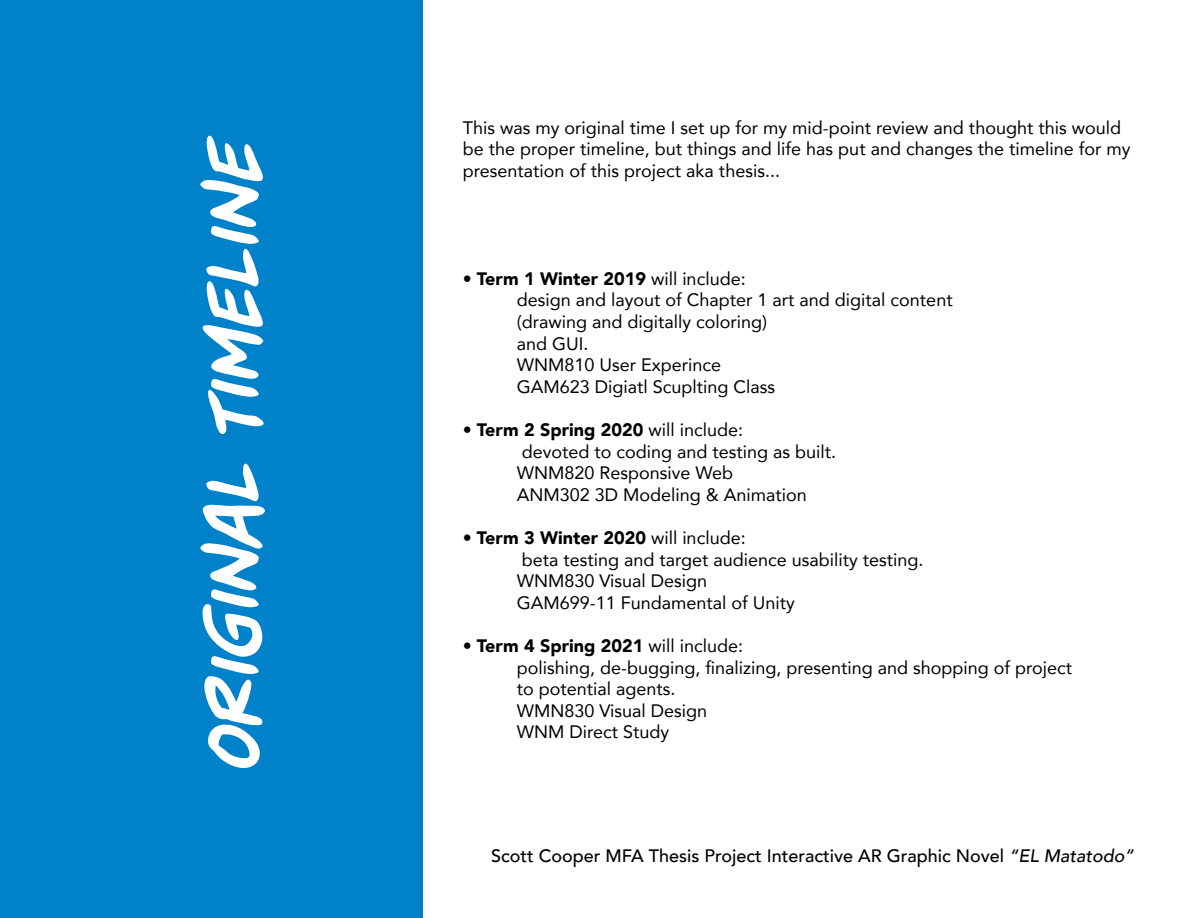
<style>
.page{position:relative;width:1188px;height:918px;background:#fff}
.page>*{position:absolute;margin:0;border:0;box-sizing:border-box;transform-origin:0 0}
.t1{font:italic 106.5px "Blambastic BB";color:#fff}
.t2{font:18px/21.6px "Avenir";color:#000}
.t3{font:500 18px "Avenir";color:#000}
.s1{font-weight:900}
.s2{font-style:italic}
</style>
<div class="page">
<div style="left:0;top:0;width:423px;height:918px;background:#0082cb"></div>
<h1 class="t1" style="left:172px;top:773px;width:640px;rotate:-90deg">original timeline</h1>
<p class="t2" style="left:463px;top:116px;width:669px">This was my original time I set up for my mid-point review and thought this would be the proper timeline, but things and life has put and changes the timeline for my presentation of this project aka thesis...</p>
<p class="t2" style="left:517px;top:267px;width:437px;text-indent:-54px">• <span class="s1">Term 1 Winter 2019</span> will include:<br>design and layout of Chapter 1 art and digital content (drawing and digitally coloring)<br>and GUI.<br>WNM810 User Experince<br>GAM623 Digiatl Scuplting Class</p>
<p class="t2" style="left:517px;top:418px;width:321px;text-indent:-54px">• <span class="s1">Term 2 Spring 2020</span> will include:<br>devoted to coding and testing as built.<br>WNM820 Responsive Web<br>ANM302 3D Modeling &amp; Animation</p>
<p class="t2" style="left:517px;top:526px;width:408px;text-indent:-54px">• <span class="s1">Term 3 Winter 2020</span> will include:<br>beta testing and target audience usability testing.<br>WNM830 Visual Design<br>GAM699-11 Fundamental of Unity</p>
<p class="t2" style="left:517px;top:634px;width:557px;text-indent:-54px">• <span class="s1">Term 4 Spring 2021</span> will include:<br>polishing, de-bugging, finalizing, presenting and shopping of project to potential agents.<br>WMN830 Visual Design<br>WNM Direct Study</p>
<p class="t3" style="left:491px;top:841px;width:644px">Scott Cooper MFA Thesis Project Interactive AR Graphic Novel <span class="s2">“EL Matatodo”</span></p>
</div>
